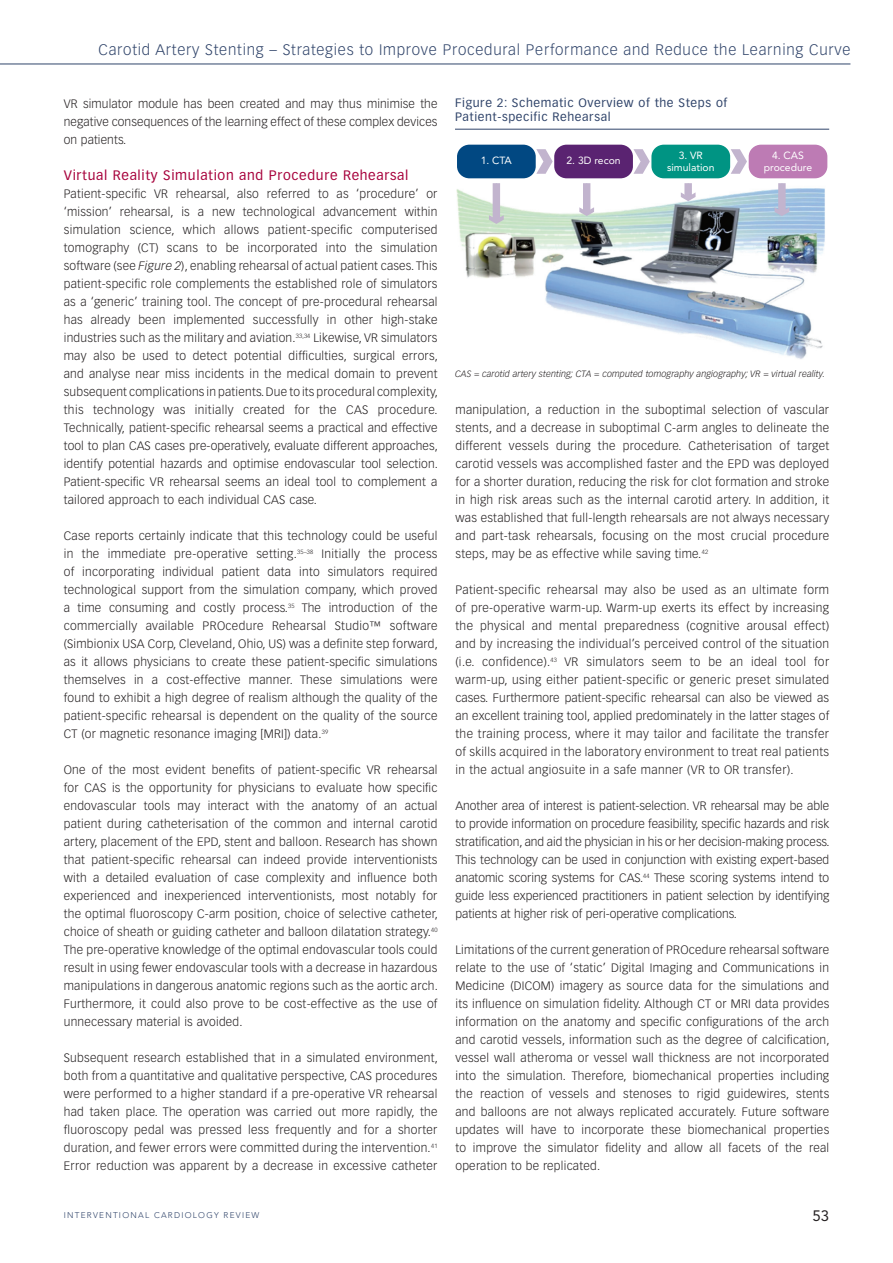
<style>
.page{position:relative;width:893px;height:1263px;background:#fff}
.page>*{position:absolute;margin:0;border:0;box-sizing:border-box;transform-origin:0 0}
.t1{font:300 15px "Vectora LT Std";letter-spacing:.05em;color:#30446a}
.t2{font:15px "Avenir LT Std";color:#231f20}
.t3{font:13.5px "Vectora LT Std";letter-spacing:.05em;color:#a7023c}
.t4{font:300 12px/18px "Vectora LT Std";letter-spacing:.02em;color:#231f20;text-align:justify}
.t5{font:12px/14.2px "Vectora LT Std";letter-spacing:.05em;color:#30446a}
.t6{font:10.35px/12.5px "Avenir LT Std";color:#fff;text-align:center}
.t7{font:italic 300 9px "Vectora LT Std";letter-spacing:.01em;color:#231f20}
.t8{font:300 8.25px "Avenir LT Std";letter-spacing:.15em;color:#30446a}
.s1{font-style:italic}
</style>
<div class="page">
<hr style="left:0;top:64px;width:850px;height:1px;background:#30446a">
<hr style="left:455px;top:129px;width:374px;height:1px;background:#30446a">
<svg style="left:457px;top:144px;width:371px;height:35px"></svg>
<img style="left:456px;top:184px;width:369px;height:175px">
<div style="left:457px;top:145px;width:79px;height:33px;background:#014882;border-radius:12px"></div>
<div style="left:554px;top:145px;width:79px;height:33px;background:#5a2371;border-radius:12px"></div>
<div style="left:651px;top:145px;width:79px;height:33px;background:#009483;border-radius:12px"></div>
<div style="left:749px;top:145px;width:78px;height:33px;background:#bd7bb4;border-radius:12px"></div>
<svg style="left:536px;top:149px;width:17px;height:25px"></svg>
<svg style="left:633px;top:149px;width:17px;height:25px"></svg>
<svg style="left:731px;top:149px;width:16px;height:25px"></svg>
<div style="left:493px;top:183px;width:7px;height:38px;background:#c2b4ce"></div>
<svg style="left:489px;top:215px;width:15px;height:9px"></svg>
<div style="left:583px;top:183px;width:7px;height:30px;background:#c2b4ce"></div>
<svg style="left:579px;top:207px;width:15px;height:9px"></svg>
<div style="left:684px;top:183px;width:8px;height:15px;background:#c2b4ce"></div>
<svg style="left:681px;top:192px;width:14px;height:9px"></svg>
<div style="left:778px;top:183px;width:8px;height:30px;background:#c2b4ce"></div>
<svg style="left:775px;top:207px;width:14px;height:9px"></svg>
<p class="t1" style="left:98px;top:41px;width:753px">Carotid Artery Stenting – Strategies to Improve Procedural Performance and Reduce the Learning Curve</p>
<p class="t4" style="left:64px;top:95px;width:375px">VR simulator module has been created and may thus minimise the negative consequences of the learning effect of these complex devices on patients.</p>
<p class="t3" style="left:64px;top:167px;width:346px">Virtual Reality Simulation and Procedure Rehearsal</p>
<p class="t4" style="left:64px;top:185px;width:376px">Patient-specific VR rehearsal, also referred to as ‘procedure’ or ‘mission’ rehearsal, is a new technological advancement within simulation science, which allows patient-specific computerised tomography (CT) scans to be incorporated into the simulation software (see <span class="s1">Figure 2</span>), enabling rehearsal of actual patient cases. This patient-specific role complements the established role of simulators as a ‘generic’ training tool. The concept of pre-procedural rehearsal has already been implemented successfully in other high-stake industries such as the military and aviation.<sup>33,34</sup> Likewise, VR simulators may also be used to detect potential difficulties, surgical errors, and analyse near miss incidents in the medical domain to prevent subsequent complications in patients. Due to its procedural complexity, this technology was initially created for the CAS procedure.<br>Technically, patient-specific rehearsal seems a practical and effective tool to plan CAS cases pre-operatively, evaluate different approaches, identify potential hazards and optimise endovascular tool selection.<br>Patient-specific VR rehearsal seems an ideal tool to complement a tailored approach to each individual CAS case.</p>
<p class="t4" style="left:64px;top:527px;width:376px">Case reports certainly indicate that this technology could be useful in the immediate pre-operative setting.<sup>35–38</sup> Initially the process of incorporating individual patient data into simulators required technological support from the simulation company, which proved a time consuming and costly process.<sup>35</sup> The introduction of the commercially available PROcedure Rehearsal Studio™ software (Simbionix USA Corp, Cleveland, Ohio, US) was a definite step forward, as it allows physicians to create these patient-specific simulations themselves in a cost-effective manner. These simulations were found to exhibit a high degree of realism although the quality of the patient-specific rehearsal is dependent on the quality of the source CT (or magnetic resonance imaging [MRI]) data.<sup>39</sup></p>
<p class="t4" style="left:64px;top:761px;width:376px">One of the most evident benefits of patient-specific VR rehearsal for CAS is the opportunity for physicians to evaluate how specific endovascular tools may interact with the anatomy of an actual patient during catheterisation of the common and internal carotid artery, placement of the EPD, stent and balloon. Research has shown that patient-specific rehearsal can indeed provide interventionists with a detailed evaluation of case complexity and influence both experienced and inexperienced interventionists, most notably for the optimal fluoroscopy C-arm position, choice of selective catheter, choice of sheath or guiding catheter and balloon dilatation strategy.<sup>40<br></sup>The pre-operative knowledge of the optimal endovascular tools could result in using fewer endovascular tools with a decrease in hazardous manipulations in dangerous anatomic regions such as the aortic arch.<br>Furthermore, it could also prove to be cost-effective as the use of unnecessary material is avoided.</p>
<p class="t4" style="left:64px;top:1049px;width:376px">Subsequent research established that in a simulated environment, both from a quantitative and qualitative perspective, CAS procedures were performed to a higher standard if a pre-operative VR rehearsal had taken place. The operation was carried out more rapidly, the fluoroscopy pedal was pressed less frequently and for a shorter duration, and fewer errors were committed during the intervention.<sup>41<br></sup>Error reduction was apparent by a decrease in excessive catheter</p>
<p class="t5" style="left:455px;top:95px;width:274px">Figure 2: Schematic Overview of the Steps of<br>Patient-specific Rehearsal</p>
<p class="t6" style="left:481px;top:155px;width:33px">1. CTA</p>
<p class="t6" style="left:566px;top:155px;width:56px">2. 3D recon</p>
<p class="t6" style="left:667px;top:149px;width:49px">3. VR simulation</p>
<p class="t6" style="left:764px;top:149px;width:50px">4. CAS procedure</p>
<p class="t7" style="left:455px;top:368px;width:372px">CAS = carotid artery stenting; CTA = computed tomography angiography; VR = virtual reality.</p>
<p class="t4" style="left:455px;top:401px;width:375px">manipulation, a reduction in the suboptimal selection of vascular stents, and a decrease in suboptimal C-arm angles to delineate the different vessels during the procedure. Catheterisation of target carotid vessels was accomplished faster and the EPD was deployed for a shorter duration, reducing the risk for clot formation and stroke in high risk areas such as the internal carotid artery. In addition, it was established that full-length rehearsals are not always necessary and part-task rehearsals, focusing on the most crucial procedure steps, may be as effective while saving time.<sup>42</sup></p>
<p class="t4" style="left:455px;top:581px;width:375px">Patient-specific rehearsal may also be used as an ultimate form of pre-operative warm-up. Warm-up exerts its effect by increasing the physical and mental preparedness (cognitive arousal effect) and by increasing the individual’s perceived control of the situation (i.e. confidence).<sup>43</sup> VR simulators seem to be an ideal tool for warm-up, using either patient-specific or generic preset simulated cases. Furthermore patient-specific rehearsal can also be viewed as an excellent training tool, applied predominately in the latter stages of the training process, where it may tailor and facilitate the transfer of skills acquired in the laboratory environment to treat real patients in the actual angiosuite in a safe manner (VR to OR transfer).</p>
<p class="t4" style="left:455px;top:797px;width:376px">Another area of interest is patient-selection. VR rehearsal may be able to provide information on procedure feasibility, specific hazards and risk stratification, and aid the physician in his or her decision-making process.<br>This technology can be used in conjunction with existing expert-based anatomic scoring systems for CAS.<sup>44</sup> These scoring systems intend to guide less experienced practitioners in patient selection by identifying patients at higher risk of peri-operative complications.</p>
<p class="t4" style="left:455px;top:941px;width:376px">Limitations of the current generation of PROcedure rehearsal software relate to the use of ‘static’ Digital Imaging and Communications in Medicine (DICOM) imagery as source data for the simulations and its influence on simulation fidelity. Although CT or MRI data provides information on the anatomy and specific configurations of the arch and carotid vessels, information such as the degree of calcification, vessel wall atheroma or vessel wall thickness are not incorporated into the simulation. Therefore, biomechanical properties including the reaction of vessels and stenoses to rigid guidewires, stents and balloons are not always replicated accurately. Future software updates will have to incorporate these biomechanical properties to improve the simulator fidelity and allow all facets of the real operation to be replicated.</p>
<p class="t8" style="left:64px;top:1210px;width:197px">INTERVENTIONAL CARDIOLOGY REVIEW</p>
<p class="t2" style="left:812px;top:1207px;width:18px">53</p>
</div>
